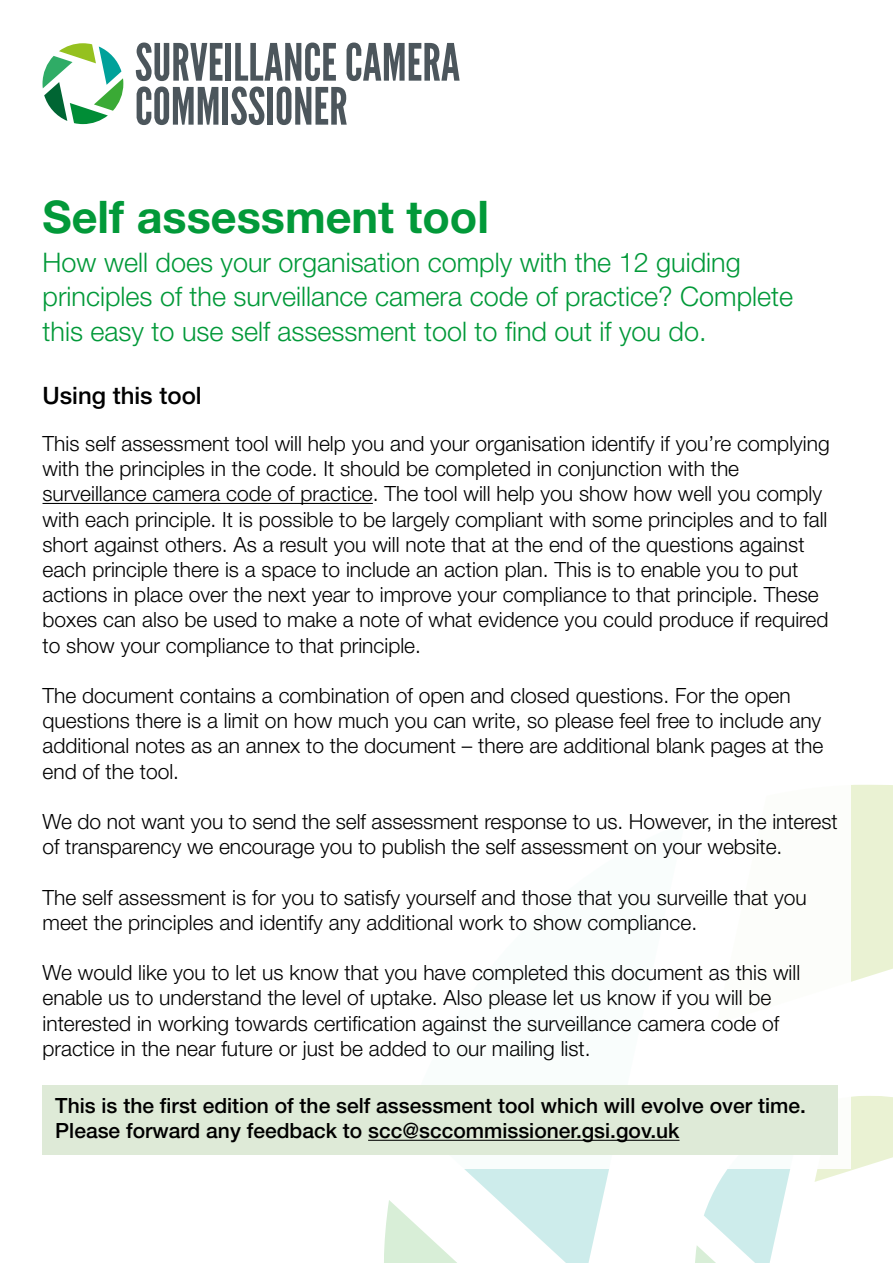
<style>
.page{position:relative;width:893px;height:1263px;background:#fff}
.page>*{position:absolute;margin:0;border:0;box-sizing:border-box;transform-origin:0 0}
.t1{font:700 45px "Helvetica Neue LT Pro";color:#029939}
.t2{font:300 27px/34.5px "Helvetica Neue LT Pro";color:#029939}
.t3{font:500 24px "Helvetica Neue LT Pro";color:#000}
.t4{font:300 21px/25.2px "Helvetica Neue LT Pro";color:#000}
.t5{font:500 21px/25.2px "Helvetica Neue LT Pro";color:#000}
</style>
<div class="page">
<div style="left:851px;top:784px;width:42px;height:198px;background:#eaf2d3"></div>
<svg style="left:384px;top:1096px;width:509px;height:167px"></svg>
<svg style="left:43px;top:43px;width:80px;height:81px"></svg>
<svg style="left:136px;top:43px;width:86px;height:38px"></svg>
<div style="left:226px;top:43px;width:5px;height:38px;background:#4c565c"></div>
<svg style="left:137px;top:87px;width:81px;height:38px"></svg>
<div style="left:223px;top:87px;width:5px;height:38px;background:#4c565c"></div>
<svg style="left:231px;top:43px;width:229px;height:82px"></svg>
<div style="left:0;top:584px;width:850px;height:584px;background:#fff"></div>
<hr style="left:43px;top:503px;width:330px;height:1px;background:#000">
<div style="left:43px;top:1085px;width:795px;height:70px;background:#deead7"></div>
<hr style="left:368px;top:1140px;width:311px;height:1px;background:#000">
<h1 class="t1" style="left:43px;top:189px;width:448px">Self assessment tool</h1>
<p class="t2" style="left:43px;top:244px;width:752px">How well does your organisation comply with the 12 guiding principles of the surveillance camera code of practice? Complete this easy to use self assessment tool to find out if you do.</p>
<p class="t3" style="left:43px;top:381px;width:161px">Using this tool</p>
<p class="t4" style="left:43px;top:430px;width:789px">This self assessment tool will help you and your organisation identify if you’re complying with the principles in the code. It should be completed in conjunction with the surveillance camera code of practice. The tool will help you show how well you comply with each principle. It is possible to be largely compliant with some principles and to fall short against others. As a result you will note that at the end of the questions against each principle there is a space to include an action plan. This is to enable you to put actions in place over the next year to improve your compliance to that principle. These boxes can also be used to make a note of what evidence you could produce if required to show your compliance to that principle.</p>
<p class="t4" style="left:43px;top:682px;width:782px">The document contains a combination of open and closed questions. For the open questions there is a limit on how much you can write, so please feel free to include any additional notes as an annex to the document – there are additional blank pages at the end of the tool.</p>
<p class="t4" style="left:43px;top:808px;width:796px">We do not want you to send the self assessment response to us. However, in the interest of transparency we encourage you to publish the self assessment on your website.</p>
<p class="t4" style="left:43px;top:884px;width:766px">The self assessment is for you to satisfy yourself and those that you surveille that you meet the principles and identify any additional work to show compliance.</p>
<p class="t4" style="left:43px;top:960px;width:759px">We would like you to let us know that you have completed this document as this will enable us to understand the level of uptake. Also please let us know if you will be interested in working towards certification against the surveillance camera code of practice in the near future or just be added to our mailing list.</p>
<p class="t5" style="left:55px;top:1093px;width:752px">This is the first edition of the self assessment tool which will evolve over time.<br>Please forward any feedback to scc@sccommissioner.gsi.gov.uk</p>
</div>
